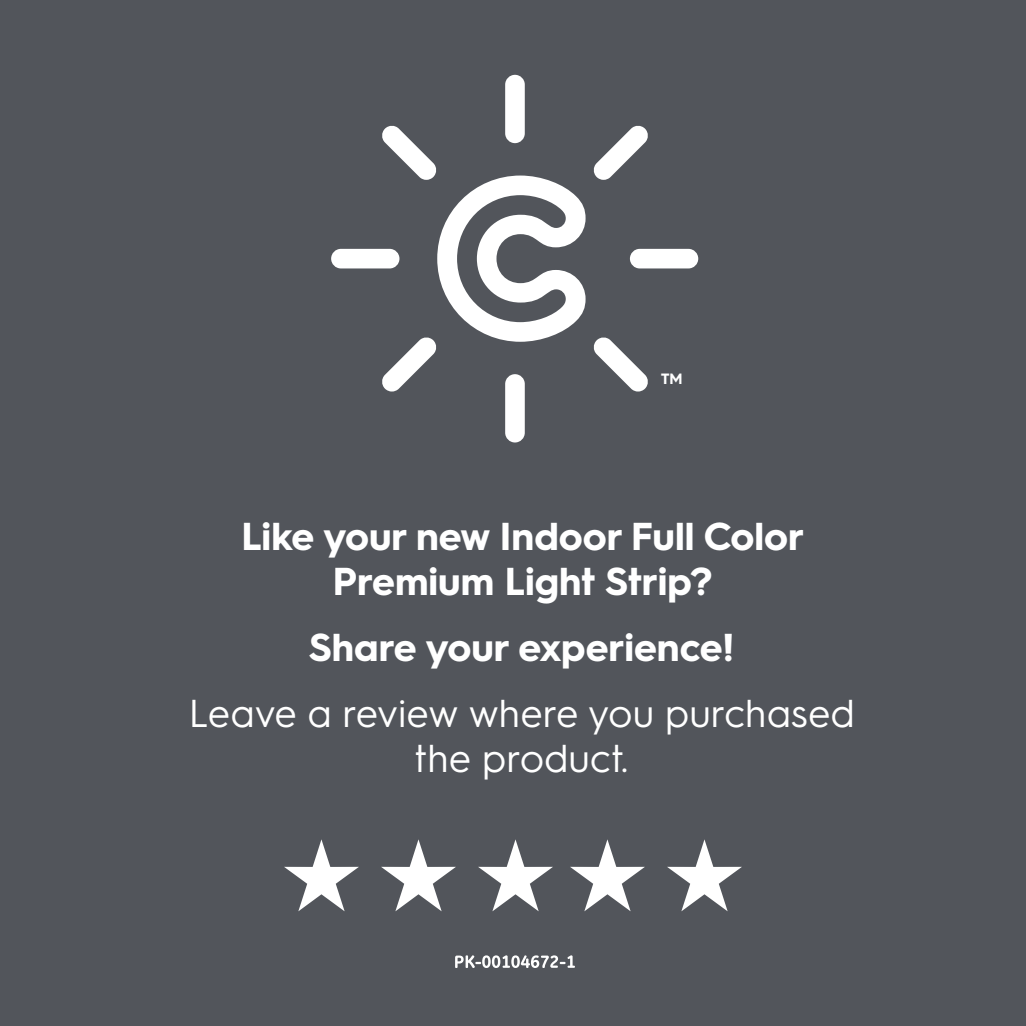
<style>
.page{position:relative;width:1026px;height:1026px;background:#52555b}
.page>*{position:absolute;margin:0;border:0;box-sizing:border-box;transform-origin:0 0}
.t1{font:700 39px/45px "Hurme Geometric Sans 3";color:#fff;text-align:center}
.t2{font:39px/45px "Hurme Geometric Sans 3";color:#fff;text-align:center}
.t3{font:700 15px "Hurme Geometric Sans 3";color:#fff}
</style>
<div class="page">
<svg style="left:331px;top:75px;width:367px;height:368px"></svg>
<svg style="left:455px;top:955px;width:30px;height:13px"></svg>
<svg style="left:482px;top:955px;width:9px;height:13px"></svg>
<svg style="left:492px;top:955px;width:8px;height:13px"></svg>
<svg style="left:494px;top:955px;width:81px;height:13px"></svg>
<svg style="left:284px;top:839px;width:75px;height:72px"></svg>
<svg style="left:381px;top:839px;width:75px;height:72px"></svg>
<svg style="left:478px;top:839px;width:75px;height:72px"></svg>
<svg style="left:570px;top:839px;width:75px;height:72px"></svg>
<svg style="left:667px;top:839px;width:75px;height:72px"></svg>
<p class="t3" style="left:661px;top:368px;width:23px">TM</p>
<p class="t1" style="left:241px;top:511px;width:564px">Like your new Indoor Full Color<br>Premium Light Strip?</p>
<p class="t1" style="left:309px;top:622px;width:426px">Share your experience!</p>
<p class="t2" style="left:189px;top:688px;width:668px">Leave a review where you purchased the product.</p>
</div>
